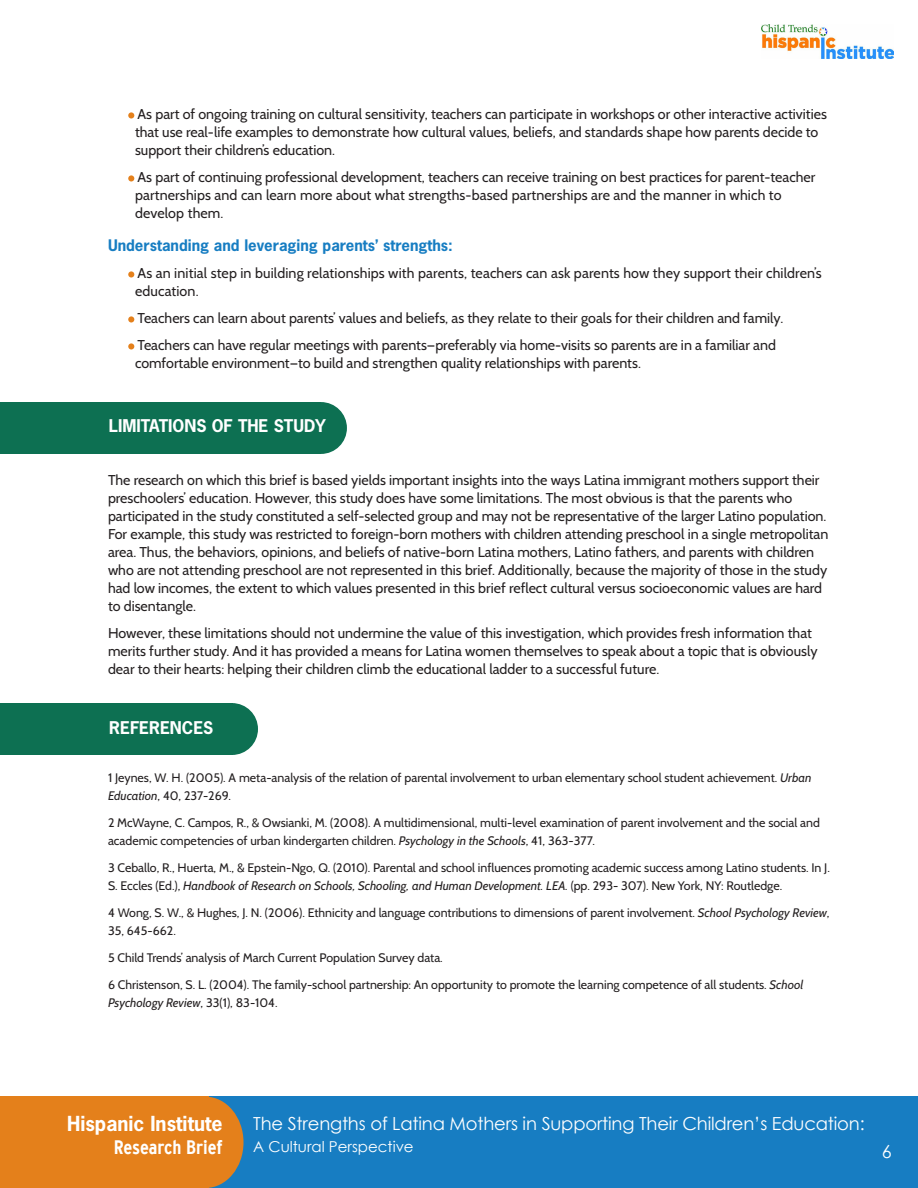
<style>
.page{position:relative;width:918px;height:1188px;background:#fff}
.page>*{position:absolute;margin:0;border:0;box-sizing:border-box;transform-origin:0 0}
.t1{font:700 19.5px "News Gothic Std";color:#fff}
.t2{font:700 condensed 19.5px "Interstate";letter-spacing:-.005em;color:#fff}
.t3{font:18px "Century Gothic";letter-spacing:-.01em;color:#fff}
.ChT-Heading_no_rule{font:700 16.5px "News Gothic Std";color:#fff}
.ChT-bullet{font:700 15px "News Gothic Std";color:#177dc2}
.t4{font:15px "Century Gothic";color:#fff}
.ChT-bullet-2{font:14.25px/18px "Cabin";color:#231f20}
.ChT-bullet-3{font:12.3px/18px "Cabin";color:#231f20}
.s1{font-style:italic}
</style>
<div class="page">
<div style="left:209px;top:1097px;width:709px;height:91px;background:#177dc2"></div>
<div style="left:0;top:1097px;width:209px;height:91px;background:#e4801b"></div>
<div style="left:167px;top:1097px;width:77px;height:91px;background:#e4801b;border-radius:50%"></div>
<img style="left:761px;top:25px;width:132px;height:34px">
<div style="left:128px;top:112px;width:6px;height:7px;background:#e4801b;border-radius:50%"></div>
<div style="left:128px;top:175px;width:6px;height:7px;background:#e4801b;border-radius:50%"></div>
<div style="left:128px;top:271px;width:6px;height:7px;background:#e4801b;border-radius:50%"></div>
<div style="left:128px;top:316px;width:6px;height:7px;background:#e4801b;border-radius:50%"></div>
<div style="left:128px;top:343px;width:6px;height:7px;background:#e4801b;border-radius:50%"></div>
<div style="left:295px;top:402px;width:52px;height:52px;background:#0d7052;border-radius:50%"></div>
<div style="left:0;top:402px;width:321px;height:52px;background:#0d7052"></div>
<div style="left:206px;top:703px;width:52px;height:52px;background:#0d7052;border-radius:50%"></div>
<div style="left:0;top:703px;width:232px;height:52px;background:#0d7052"></div>
<p class="ChT-bullet-2" style="left:138px;top:104px;width:691px">As part of ongoing training on cultural sensitivity, teachers can participate in workshops or other interactive activities</p>
<p class="ChT-bullet-2" style="left:135px;top:122px;width:685px">that use real-life examples to demonstrate how cultural values, beliefs, and standards shape how parents decide to</p>
<p class="ChT-bullet-2" style="left:135px;top:140px;width:202px">support their children’s education.</p>
<p class="ChT-bullet-2" style="left:138px;top:167px;width:679px">As part of continuing professional development, teachers can receive training on best practices for parent-teacher</p>
<p class="ChT-bullet-2" style="left:135px;top:185px;width:648px">partnerships and can learn more about what strengths-based partnerships are and the manner in which to</p>
<p class="ChT-bullet-2" style="left:135px;top:203px;width:90px">develop them.</p>
<p class="ChT-bullet" style="left:108px;top:235px;width:346px">Understanding and leveraging parents’ strengths:</p>
<p class="ChT-bullet-2" style="left:138px;top:263px;width:686px">As an initial step in building relationships with parents, teachers can ask parents how they support their children’s</p>
<p class="ChT-bullet-2" style="left:135px;top:281px;width:65px">education.</p>
<p class="ChT-bullet-2" style="left:138px;top:308px;width:647px">Teachers can learn about parents’ values and beliefs, as they relate to their goals for their children and family.</p>
<p class="ChT-bullet-2" style="left:138px;top:335px;width:640px">Teachers can have regular meetings with parents—preferably via home-visits so parents are in a familiar and</p>
<p class="ChT-bullet-2" style="left:135px;top:353px;width:507px">comfortable environment—to build and strengthen quality relationships with parents.</p>
<p class="ChT-Heading_no_rule" style="left:109px;top:415px;width:219px">LIMITATIONS OF THE STUDY</p>
<p class="ChT-bullet-2" style="left:108px;top:470px;width:722px">The research on which this brief is based yields important insights into the ways Latina immigrant mothers support their preschoolers’ education. However, this study does have some limitations. The most obvious is that the parents who participated in the study constituted a self-selected group and may not be representative of the larger Latino population.<br>For example, this study was restricted to foreign-born mothers with children attending preschool in a single metropolitan area. Thus, the behaviors, opinions, and beliefs of native-born Latina mothers, Latino fathers, and parents with children who are not attending preschool are not represented in this brief. Additionally, because the majority of those in the study had low incomes, the extent to which values presented in this brief reflect cultural versus socioeconomic values are hard to disentangle.</p>
<p class="ChT-bullet-2" style="left:108px;top:623px;width:711px">However, these limitations should not undermine the value of this investigation, which provides fresh information that merits further study. And it has provided a means for Latina women themselves to speak about a topic that is obviously dear to their hearts: helping their children climb the educational ladder to a successful future.</p>
<p class="ChT-Heading_no_rule" style="left:109px;top:717px;width:106px">REFERENCES</p>
<p class="ChT-bullet-3" style="left:108px;top:768px;width:705px">1 Jeynes, W. H. (2005). A meta-analysis of the relation of parental involvement to urban elementary school student achievement. <span class="s1">Urban<br>Education</span>, 40, 237-269.</p>
<p class="ChT-bullet-3" style="left:108px;top:813px;width:713px">2 McWayne, C. Campos, R., &amp; Owsianki, M. (2008). A multidimensional, multi-level examination of parent involvement and the social and academic competencies of urban kindergarten children. <span class="s1">Psychology in the Schools</span>, 41, 363-377.</p>
<p class="ChT-bullet-3" style="left:108px;top:858px;width:723px">3 Ceballo, R., Huerta, M., &amp; Epstein-Ngo, Q. (2010). Parental and school influences promoting academic success among Latino students. In J.<br>S. Eccles (Ed.), <span class="s1">Handbook of Research on Schools, Schooling, and Human Development. LEA.</span> (pp. 293- 307). New York, NY: Routledge.</p>
<p class="ChT-bullet-3" style="left:108px;top:903px;width:723px">4 Wong, S. W., &amp; Hughes, J. N. (2006). Ethnicity and language contributions to dimensions of parent involvement. <span class="s1">School Psychology Review</span>,<br>35, 645-662.</p>
<p class="ChT-bullet-3" style="left:108px;top:948px;width:336px">5 Child Trends’ analysis of March Current Population Survey data.</p>
<p class="ChT-bullet-3" style="left:108px;top:975px;width:697px">6 Christenson, S. L. (2004). The family-school partnership: An opportunity to promote the learning competence of all students. <span class="s1">School<br>Psychology Review</span>, 33(1), 83-104.</p>
<h1 class="t1" style="left:67px;top:1111px;width:157px">Hispanic Institute</h1>
<h1 class="t2" style="left:114px;top:1136px;width:111px">Research Brief</h1>
<p class="t3" style="left:253px;top:1110px;width:613px">The Strengths of Latina Mothers in Supporting Their Children’s Education:</p>
<p class="t4" style="left:253px;top:1136px;width:162px">A Cultural Perspective</p>
<p class="t3" style="left:882px;top:1139px;width:11px">6</p>
</div>
